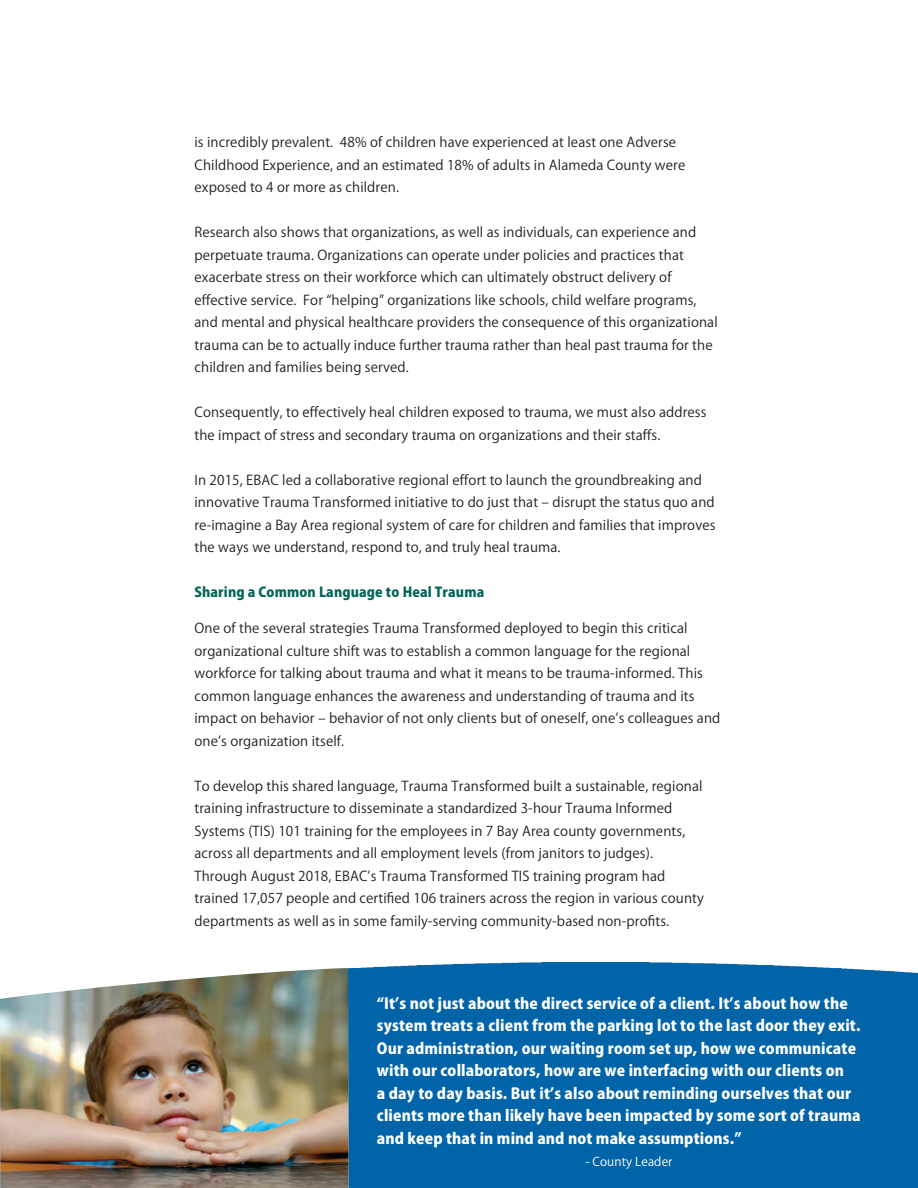
<style>
.page{position:relative;width:918px;height:1188px;background:#fff}
.page>*{position:absolute;margin:0;border:0;box-sizing:border-box;transform-origin:0 0}
.t1{font:800 15px/22.5px "Koz Go Std";letter-spacing:.01em;color:#fff}
.t2{font:13.5px/22.5px "Koz Go Std";letter-spacing:.01em;color:#231f20}
.t3{font:800 13.5px "Koz Go Std";letter-spacing:.01em;color:#006557}
.t4{font:12px "Koz Go Std";letter-spacing:.01em;color:#fff}
</style>
<div class="page">
<div style="left:349px;top:962px;width:569px;height:226px;background:#0163a8"></div>
<img style="left:0;top:968px;width:348px;height:220px">
<p class="t2" style="left:195px;top:132px;width:492px">is incredibly prevalent. 48% of children have experienced at least one Adverse<br>Childhood Experience, and an estimated 18% of adults in Alameda County were exposed to 4 or more as children.</p>
<p class="t2" style="left:195px;top:222px;width:525px">Research also shows that organizations, as well as individuals, can experience and perpetuate trauma. Organizations can operate under policies and practices that exacerbate stress on their workforce which can ultimately obstruct delivery of effective service. For “helping” organizations like schools, child welfare programs, and mental and physical healthcare providers the consequence of this organizational trauma can be to actually induce further trauma rather than heal past trauma for the children and families being served.</p>
<p class="t2" style="left:195px;top:402px;width:514px">Consequently, to effectively heal children exposed to trauma, we must also address the impact of stress and secondary trauma on organizations and their staffs.</p>
<p class="t2" style="left:195px;top:469px;width:523px">In 2015, EBAC led a collaborative regional effort to launch the groundbreaking and innovative Trauma Transformed initiative to do just that – disrupt the status quo and re-imagine a Bay Area regional system of care for children and families that improves the ways we understand, respond to, and truly heal trauma.</p>
<p class="t3" style="left:195px;top:584px;width:291px">Sharing a Common Language to Heal Trauma</p>
<p class="t2" style="left:195px;top:618px;width:527px">One of the several strategies Trauma Transformed deployed to begin this critical organizational culture shift was to establish a common language for the regional workforce for talking about trauma and what it means to be trauma-informed. This common language enhances the awareness and understanding of trauma and its impact on behavior – behavior of not only clients but of oneself, one’s colleagues and one’s organization itself.</p>
<p class="t2" style="left:195px;top:775px;width:511px">To develop this shared language, Trauma Transformed built a sustainable, regional training infrastructure to disseminate a standardized 3-hour Trauma Informed Systems (TIS) 101 training for the employees in 7 Bay Area county governments, across all departments and all employment levels (from janitors to judges).<br>Through August 2018, EBAC’s Trauma Transformed TIS training program had trained 17,057 people and certified 106 trainers across the region in various county departments as well as in some family-serving community-based non-profits.</p>
<p class="t1" style="left:377px;top:993px;width:485px">“It’s not just about the direct service of a client. It’s about how the system treats a client from the parking lot to the last door they exit.<br>Our administration, our waiting room set up, how we communicate with our collaborators, how are we interfacing with our clients on<br>a day to day basis. But it’s also about reminding ourselves that our clients more than likely have been impacted by some sort of trauma and keep that in mind and not make assumptions.”</p>
<p class="t4" style="left:585px;top:1154px;width:89px">- County Leader</p>
</div>
